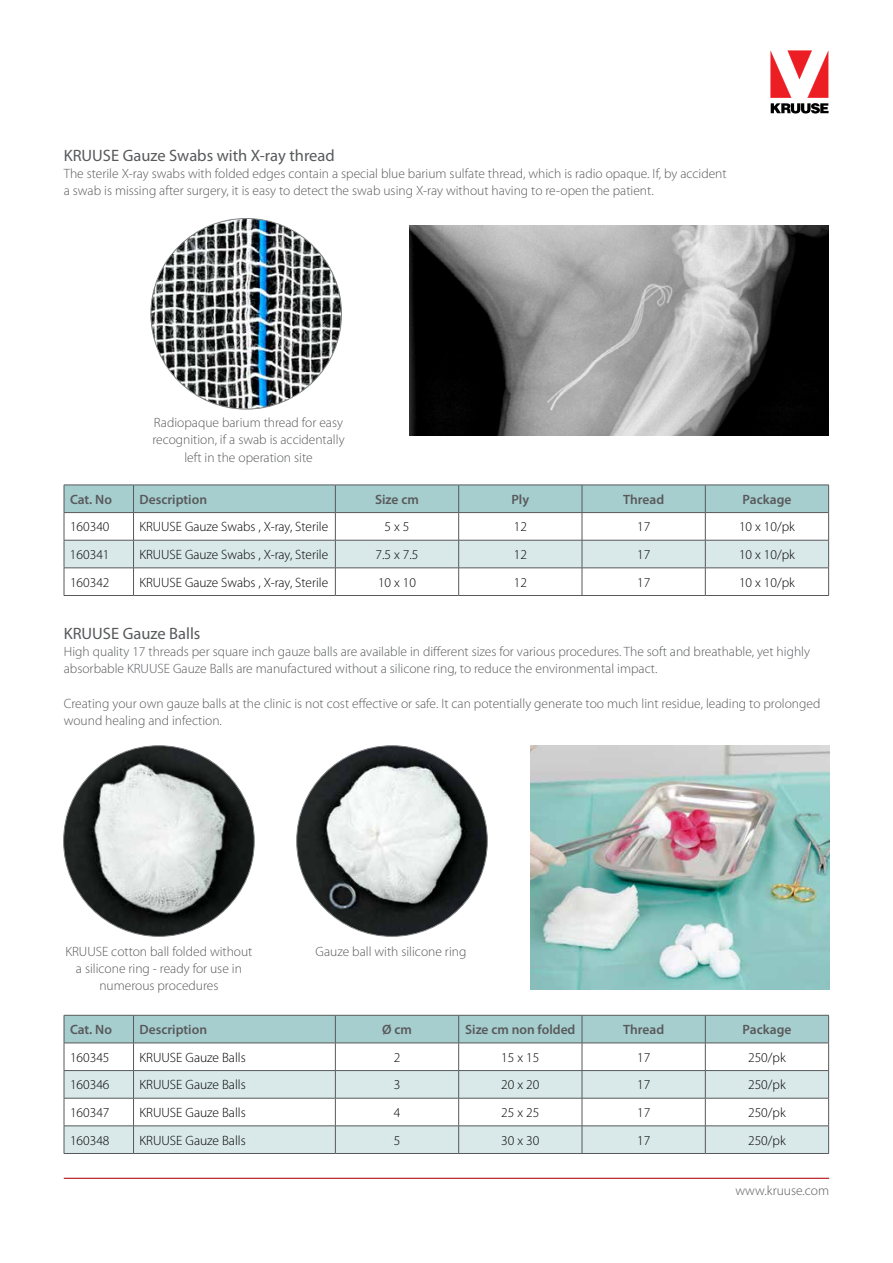
<style>
.page{position:relative;width:893px;height:1263px;background:#fff}
.page>*{position:absolute;margin:0;border:0;box-sizing:border-box;transform-origin:0 0}
.t1{font:16.5px "Myriad Pro";color:#58595b}
.t2{font:300 13.5px/17.2px "Myriad Pro";color:#58595b}
.t3{font:300 13.5px "Myriad Pro";color:#000}
.t4{font:600 13.5px "Myriad Pro";color:#58595b}
</style>
<div class="page">
<svg style="left:770px;top:50px;width:58px;height:64px"></svg>
<hr style="left:64px;top:1178px;width:765px;height:1px;background:#b5121b">
<hr style="left:64px;top:595px;width:70px;height:1px;background:#58595b">
<hr style="left:134px;top:595px;width:201px;height:1px;background:#58595b">
<hr style="left:335px;top:595px;width:124px;height:1px;background:#58595b">
<hr style="left:459px;top:595px;width:123px;height:1px;background:#58595b">
<hr style="left:582px;top:595px;width:123px;height:1px;background:#58595b">
<hr style="left:705px;top:595px;width:124px;height:1px;background:#58595b">
<svg style="left:64px;top:485px;width:765px;height:110px"></svg>
<hr style="left:705px;top:568px;width:124px;height:1px;background:#58595b">
<svg style="left:64px;top:1015px;width:765px;height:138px"></svg>
<hr style="left:64px;top:1153px;width:70px;height:1px;background:#58595b">
<hr style="left:134px;top:1153px;width:201px;height:1px;background:#58595b">
<hr style="left:335px;top:1153px;width:124px;height:1px;background:#58595b">
<hr style="left:459px;top:1153px;width:123px;height:1px;background:#58595b">
<hr style="left:582px;top:1153px;width:123px;height:1px;background:#58595b">
<hr style="left:705px;top:1153px;width:124px;height:1px;background:#58595b">
<img style="left:64px;top:746px;width:190px;height:190px;border-radius:95px">
<img style="left:151px;top:218px;width:190px;height:191px;border-radius:95px">
<img style="left:297px;top:746px;width:190px;height:190px;border-radius:95px">
<img style="left:410px;top:225px;width:419px;height:211px">
<img style="left:530px;top:746px;width:299px;height:244px">
<p class="t1" style="left:64px;top:145px;width:272px">KRUUSE Gauze Swabs with X-ray thread</p>
<p class="t2" style="left:64px;top:165px;width:664px">The sterile X-ray swabs with folded edges contain a special blue barium sulfate thread, which is radio opaque. If, by accident a swab is missing after surgery, it is easy to detect the swab using X-ray without having to re-open the patient.</p>
<p class="t2" style="left:152px;top:414px;width:194px;text-align:center">Radiopaque barium thread for easy recognition, if a swab is accidentally left in the operation site</p>
<p class="t4" style="left:70px;top:491px;width:43px">Cat. No</p>
<p class="t4" style="left:140px;top:491px;width:69px">Description</p>
<p class="t4" style="left:375px;top:491px;width:45px">Size cm</p>
<p class="t4" style="left:511px;top:491px;width:19px">Ply</p>
<p class="t4" style="left:623px;top:491px;width:43px">Thread</p>
<p class="t4" style="left:743px;top:491px;width:50px">Package</p>
<p class="t3" style="left:70px;top:519px;width:41px">160340</p>
<p class="t3" style="left:140px;top:519px;width:190px">KRUUSE Gauze Swabs , X-ray, Sterile</p>
<p class="t3" style="left:385px;top:519px;width:26px">5 x 5</p>
<p class="t3" style="left:514px;top:519px;width:15px">12</p>
<p class="t3" style="left:637px;top:519px;width:15px">17</p>
<p class="t3" style="left:739px;top:519px;width:57px">10 x 10/pk</p>
<p class="t3" style="left:70px;top:546px;width:41px">160341</p>
<p class="t3" style="left:140px;top:546px;width:190px">KRUUSE Gauze Swabs , X-ray, Sterile</p>
<p class="t3" style="left:376px;top:546px;width:44px">7.5 x 7.5</p>
<p class="t3" style="left:514px;top:546px;width:15px">12</p>
<p class="t3" style="left:637px;top:546px;width:15px">17</p>
<p class="t3" style="left:739px;top:546px;width:57px">10 x 10/pk</p>
<p class="t3" style="left:70px;top:574px;width:41px">160342</p>
<p class="t3" style="left:140px;top:574px;width:190px">KRUUSE Gauze Swabs , X-ray, Sterile</p>
<p class="t3" style="left:378px;top:574px;width:40px">10 x 10</p>
<p class="t3" style="left:514px;top:574px;width:15px">12</p>
<p class="t3" style="left:637px;top:574px;width:15px">17</p>
<p class="t3" style="left:739px;top:574px;width:57px">10 x 10/pk</p>
<p class="t1" style="left:64px;top:623px;width:138px">KRUUSE Gauze Balls</p>
<p class="t2" style="left:64px;top:643px;width:748px">High quality 17 threads per square inch gauze balls are available in different sizes for various procedures. The soft and breathable, yet highly absorbable KRUUSE Gauze Balls are manufactured without a silicone ring, to reduce the environmental impact.</p>
<p class="t2" style="left:64px;top:694px;width:758px">Creating your own gauze balls at the clinic is not cost effective or safe. It can potentially generate too much lint residue, leading to prolonged wound healing and infection.</p>
<p class="t2" style="left:65px;top:942px;width:189px;text-align:center">KRUUSE cotton ball folded without a silicone ring - ready for use in numerous procedures</p>
<p class="t2" style="left:316px;top:942px;width:152px">Gauze ball with silicone ring</p>
<p class="t4" style="left:70px;top:1021px;width:43px">Cat. No</p>
<p class="t4" style="left:140px;top:1021px;width:69px">Description</p>
<p class="t4" style="left:382px;top:1021px;width:31px">Ø cm</p>
<p class="t4" style="left:465px;top:1021px;width:112px">Size cm non folded</p>
<p class="t4" style="left:623px;top:1021px;width:43px">Thread</p>
<p class="t4" style="left:743px;top:1021px;width:50px">Package</p>
<p class="t3" style="left:70px;top:1049px;width:41px">160345</p>
<p class="t3" style="left:140px;top:1049px;width:108px">KRUUSE Gauze Balls</p>
<p class="t3" style="left:394px;top:1049px;width:8px">2</p>
<p class="t3" style="left:501px;top:1049px;width:40px">15 x 15</p>
<p class="t3" style="left:637px;top:1049px;width:15px">17</p>
<p class="t3" style="left:748px;top:1049px;width:39px">250/pk</p>
<p class="t3" style="left:70px;top:1077px;width:41px">160346</p>
<p class="t3" style="left:140px;top:1077px;width:108px">KRUUSE Gauze Balls</p>
<p class="t3" style="left:394px;top:1077px;width:8px">3</p>
<p class="t3" style="left:501px;top:1077px;width:40px">20 x 20</p>
<p class="t3" style="left:637px;top:1077px;width:15px">17</p>
<p class="t3" style="left:748px;top:1077px;width:39px">250/pk</p>
<p class="t3" style="left:70px;top:1104px;width:41px">160347</p>
<p class="t3" style="left:140px;top:1104px;width:108px">KRUUSE Gauze Balls</p>
<p class="t3" style="left:394px;top:1104px;width:8px">4</p>
<p class="t3" style="left:501px;top:1104px;width:40px">25 x 25</p>
<p class="t3" style="left:637px;top:1104px;width:15px">17</p>
<p class="t3" style="left:748px;top:1104px;width:39px">250/pk</p>
<p class="t3" style="left:70px;top:1132px;width:41px">160348</p>
<p class="t3" style="left:140px;top:1132px;width:108px">KRUUSE Gauze Balls</p>
<p class="t3" style="left:394px;top:1132px;width:8px">5</p>
<p class="t3" style="left:501px;top:1132px;width:40px">30 x 30</p>
<p class="t3" style="left:637px;top:1132px;width:15px">17</p>
<p class="t3" style="left:748px;top:1132px;width:39px">250/pk</p>
<p class="t2" style="left:735px;top:1182px;width:95px">www.kruuse.com</p>
</div>
